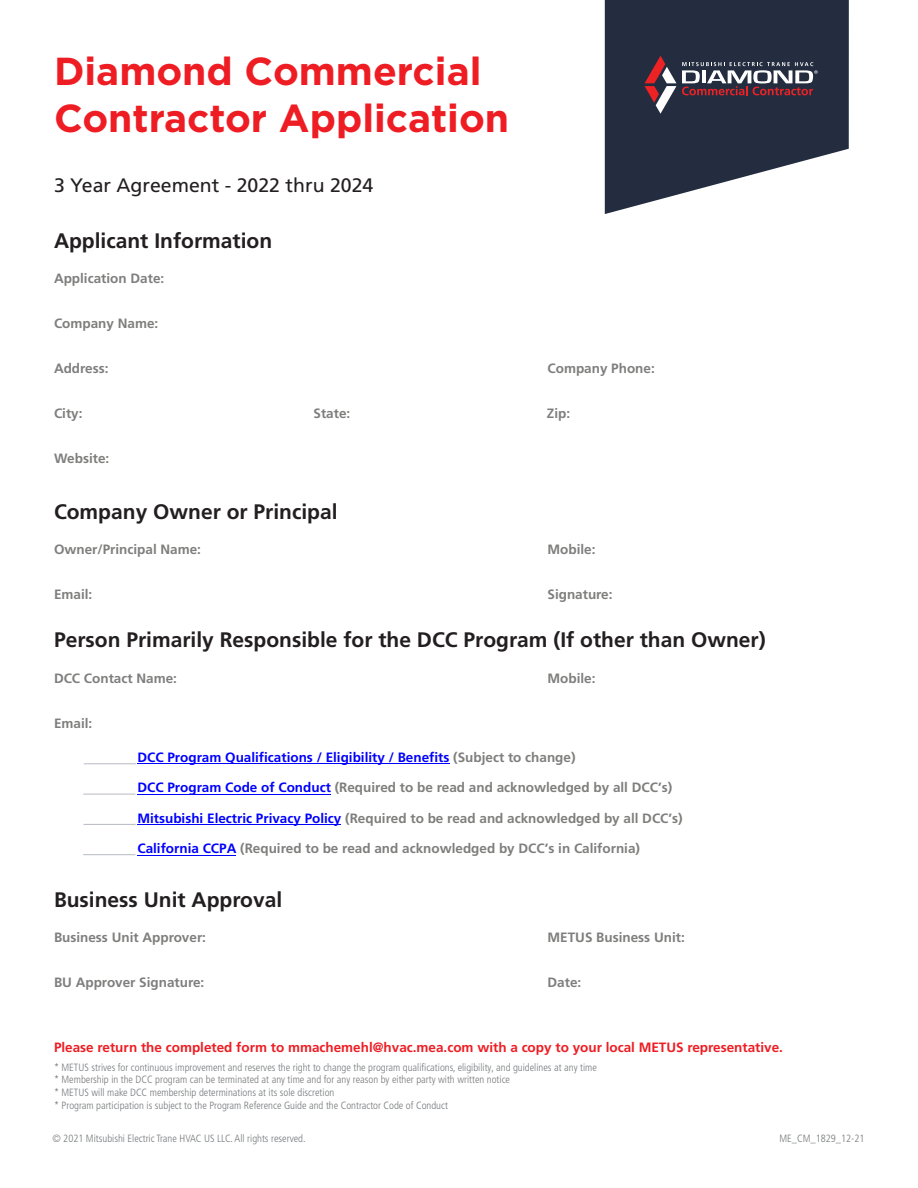
<style>
.page{position:relative;width:918px;height:1188px;background:#fff}
.page>*{position:absolute;margin:0;border:0;box-sizing:border-box;transform-origin:0 0}
.t1{font:700 39px/46.8px "Gotham";color:#ee1d23}
.t2{font:700 21px "Frutiger LT Pro";color:#231f20}
.t3{font:19.5px "Frutiger LT Pro";color:#231f20}
.t4{font:700 13.5px "Frutiger LT Pro";color:#7e7e7d}
.t5{font:700 13.5px "Frutiger LT Pro";color:#ee1d23}
.t6{font:700 13.5px "Frutiger LT Pro";color:#0001fe}
.t7{font:300 condensed 10.5px/12.6px "Frutiger LT Pro";color:#76787b}
.s1{color:#7e7e7d}
.s2{color:#0001fe}
</style>
<div class="page">
<svg style="left:605px;top:0;width:244px;height:214px;fill:#232d3f"></svg>
<svg style="left:645px;top:56px;width:31px;height:58px"></svg>
<svg style="left:682px;top:62px;width:136px;height:33px"></svg>
<hr style="left:138px;top:855px;width:98px;height:1px;background:#0001fe">
<hr style="left:138px;top:824px;width:203px;height:1px;background:#0001fe">
<hr style="left:137px;top:794px;width:194px;height:1px;background:#0001fe">
<hr style="left:137px;top:764px;width:313px;height:1px;background:#0001fe">
<hr style="left:84px;top:764px;width:52px;height:1px;background:#b7bac3">
<hr style="left:83px;top:794px;width:52px;height:1px;background:#b7bac3">
<hr style="left:83px;top:824px;width:53px;height:1px;background:#b7bac3">
<hr style="left:83px;top:854px;width:52px;height:1px;background:#b7bac3">
<h1 class="t1" style="left:54px;top:48px;width:457px">Diamond Commercial<br>Contractor Application</h1>
<h3 class="t3" style="left:54px;top:174px;width:321px">3 Year Agreement - 2022 thru 2024</h3>
<h2 class="t2" style="left:54px;top:228px;width:220px">Applicant Information</h2>
<p class="t4" style="left:54px;top:270px;width:112px">Application Date:</p>
<p class="t4" style="left:54px;top:315px;width:106px">Company Name:</p>
<p class="t4" style="left:54px;top:360px;width:56px">Address:</p>
<p class="t4" style="left:54px;top:406px;width:30px">City:</p>
<p class="t4" style="left:54px;top:451px;width:57px">Website:</p>
<p class="t4" style="left:548px;top:360px;width:109px">Company Phone:</p>
<p class="t4" style="left:313px;top:406px;width:38px">State:</p>
<p class="t4" style="left:547px;top:406px;width:25px">Zip:</p>
<h2 class="t2" style="left:54px;top:499px;width:285px">Company Owner or Principal</h2>
<p class="t4" style="left:54px;top:541px;width:149px">Owner/Principal Name:</p>
<p class="t4" style="left:54px;top:586px;width:40px">Email:</p>
<p class="t4" style="left:548px;top:541px;width:50px">Mobile:</p>
<p class="t4" style="left:548px;top:586px;width:67px">Signature:</p>
<h2 class="t2" style="left:54px;top:627px;width:713px">Person Primarily Responsible for the DCC Program (If other than Owner)</h2>
<p class="t4" style="left:54px;top:670px;width:125px">DCC Contact Name:</p>
<p class="t4" style="left:54px;top:715px;width:40px">Email:</p>
<p class="t4" style="left:548px;top:670px;width:50px">Mobile:</p>
<p class="t6" style="left:137px;top:749px;width:440px">DCC Program Qualifications / Eligibility / Benefits <span class="s1">(Subject to change)</span></p>
<p class="t4" style="left:137px;top:780px;width:536px"><span class="s2">DCC Program Code of Conduct</span> (Required to be read and acknowledged by all DCC’s)</p>
<p class="t4" style="left:137px;top:810px;width:547px"><span class="s2">Mitsubishi Electric Privacy Policy</span> (Required to be read and acknowledged by all DCC’s)</p>
<p class="t4" style="left:137px;top:840px;width:504px"><span class="s2">California CCPA</span> (Required to be read and acknowledged by DCC’s in California)</p>
<h2 class="t2" style="left:54px;top:887px;width:230px">Business Unit Approval</h2>
<p class="t4" style="left:54px;top:929px;width:154px">Business Unit Approver:</p>
<p class="t4" style="left:54px;top:975px;width:152px">BU Approver Signature:</p>
<p class="t4" style="left:548px;top:929px;width:139px">METUS Business Unit:</p>
<p class="t4" style="left:548px;top:975px;width:35px">Date:</p>
<p class="t5" style="left:54px;top:1039px;width:730px">Please return the completed form to mmachemehl@hvac.mea.com with a copy to your local METUS representative.</p>
<p class="t7" style="left:54px;top:1061px;width:544px">* METUS strives for continuous improvement and reserves the right to change the program qualifications, eligibility, and guidelines at any time * Membership in the DCC program can be terminated at any time and for any reason by either party with written notice<br>* METUS will make DCC membership determinations at its sole discretion<br>* Program participation is subject to the Program Reference Guide and the Contractor Code of Conduct</p>
<p class="t7" style="left:52px;top:1132px;width:255px">© 2021 Mitsubishi Electric Trane HVAC US LLC. All rights reserved.</p>
<p class="t7" style="left:779px;top:1132px;width:87px">ME_CM_1829_12-21</p>
</div>
